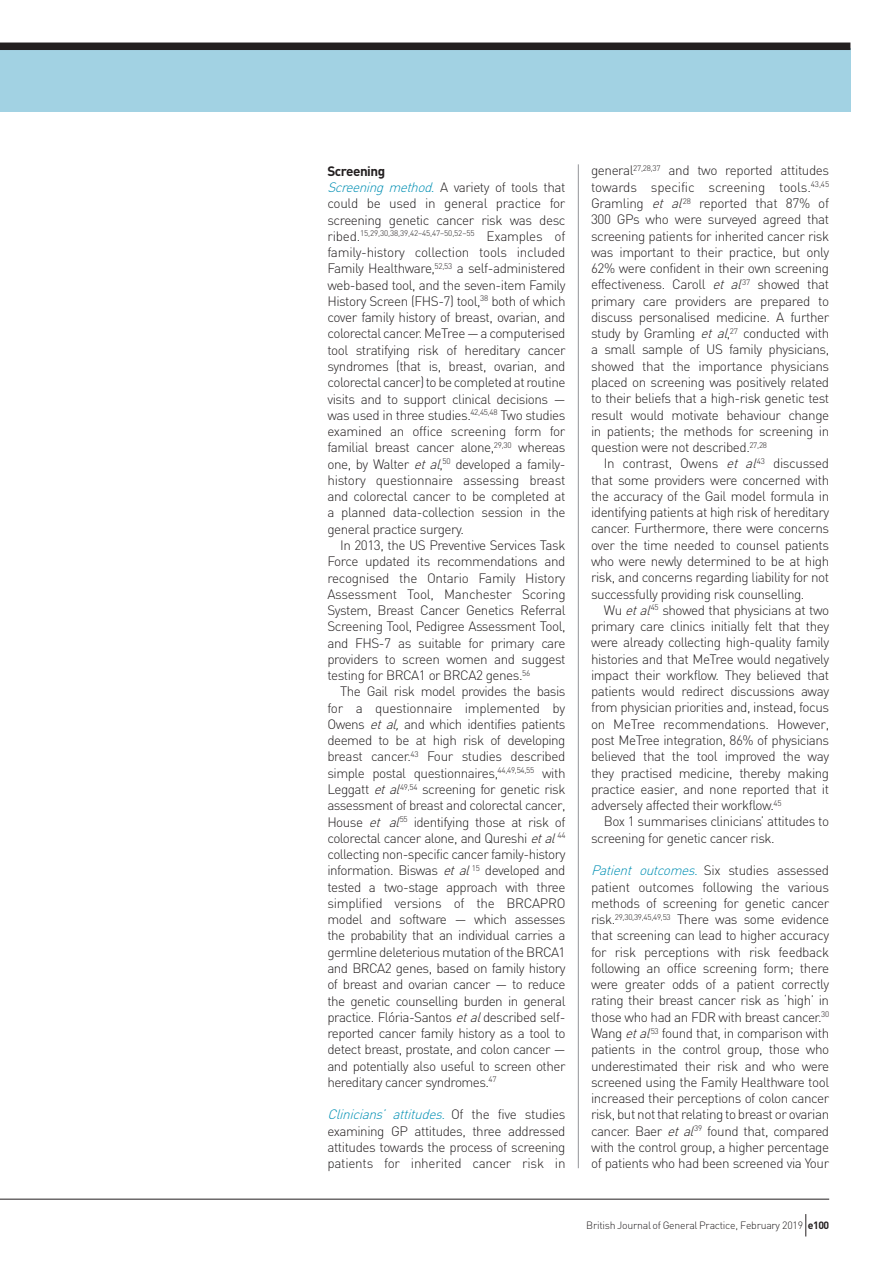
<style>
.page{position:relative;width:893px;height:1263px;background:#fff}
.page>*{position:absolute;margin:0;border:0;box-sizing:border-box;transform-origin:0 0}
.t1{font:300 13.5px/16.2px "DIN";letter-spacing:-.035em;color:#231f20;text-align:justify}
.t2{font:300 10.5px "DIN";letter-spacing:-.025em;color:#231f20}
.t3{font:300 8.1px "DIN";letter-spacing:-.015em;color:#231f20}
.s1{font-weight:700}
.s2{font-style:italic;color:#008fb3}
.s3{font-size:13.5px}
.s4{font-style:italic}
</style>
<div class="page">
<div style="left:0;top:48px;width:850px;height:64px;background:#a2d2e3"></div>
<div style="left:0;top:43px;width:850px;height:7px;background:#231f20"></div>
<hr style="left:578px;top:164px;width:1px;height:1004px;background:#939598">
<hr style="left:0;top:1199px;width:829px;height:1px;background:#231f20">
<svg style="left:805px;top:1214px;width:1px;height:22px"></svg>
<p class="t1" style="left:327px;top:163px;width:240px;text-align:left"><span class="s1">Screening<br></span><span class="s2">Screening method.</span> A variety of tools that could be used in general practice for screening genetic cancer risk was desc</p>
<p class="t3" style="left:327px;top:228px;width:240px"><span class="s3">ribed.</span>15,29,30,38,39,42–45,47–50,52–55 <span class="s3">Examples of</span></p>
<p class="t1" style="left:327px;top:244px;width:240px">family-history collection tools included Family Healthware,<sup>52,53</sup> a self-administered web-based tool, and the seven-item Family History Screen (FHS-7) tool,<sup>38</sup> both of which cover family history of breast, ovarian, and colorectal cancer. MeTree — a computerised tool stratifying risk of hereditary cancer syndromes (that is, breast, ovarian, and colorectal cancer) to be completed at routine visits and to support clinical decisions — was used in three studies.<sup>42,45,48</sup> Two studies examined an office screening form for familial breast cancer alone,<sup>29,30</sup> whereas one, by Walter <span class="s4">etal</span>,<sup>50</sup> developed a family&shy;history questionnaire assessing breast and colorectal cancer to be completed at a planned data-collection session in the general practice surgery.</p>
<p class="t1" style="left:327px;top:537px;width:240px;text-indent:13px">In 2013, the US Preventive Services Task Force updated its recommendations and recognised the Ontario Family History Assessment Tool, Manchester Scoring System, Breast Cancer Genetics Referral Screening Tool, Pedigree Assessment Tool, and FHS-7 as suitable for primary care providers to screen women and suggest testing for BRCA1 or BRCA2 genes.<sup>56</sup></p>
<p class="t1" style="left:327px;top:683px;width:240px;text-indent:13px">The Gail risk model provides the basis for a questionnaire implemented by Owens <span class="s4">etal,</span>and which identifies patients deemed to be at high risk of developing breast cancer.<sup>43</sup> Four studies described simple postal questionnaires,<sup>44,49,54,55</sup> with Leggatt <span class="s4">etal</span><sup>49,54</sup> screening for genetic risk assessment of breast and colorectal cancer, House <span class="s4">et al</span><sup>55</sup> identifying those at risk of colorectal cancer alone, and Qureshi <span class="s4">etal</span><sup>44 </sup>collecting non-specific cancer family-history information. Biswas <span class="s4">etal</span><sup>15</sup> developed and tested a two-stage approach with three simplified versions of the BRCAPRO model and software — which assesses the probability that an individual carries a germline deleterious mutation of the BRCA1 and BRCA2 genes, based on family history of breast and ovarian cancer — to reduce the genetic counselling burden in general practice. Flória-Santos <span class="s4">etal</span>described self&shy;reported cancer family history as a tool to detect breast, prostate, and colon cancer — and potentially also useful to screen other hereditary cancer syndromes.<sup>47</sup></p>
<p class="t1" style="left:327px;top:1106px;width:240px"><span class="s2">Clinicians’ attitudes.</span> O f t h e f i ve s t u d i e s examining GP attitudes, three addressed attitudes towards the process of screening patients for inherited cancer risk in</p>
<p class="t1" style="left:591px;top:162px;width:240px">general<sup>27,28,37</sup> and two reported attitudes towards specific screening tools.<sup>43,45<br></sup>Gramling <span class="s4">et al</span><sup>28</sup> reported that 87% of 300 GPs who were surveyed agreed that screening patients for inherited cancer risk was important to their practice, but only 62% were confident in their own screening effectiveness. Caroll <span class="s4">et al</span><sup>37</sup> showed that primary care providers are prepared to discuss personalised medicine. A further study by Gramling <span class="s4">etal</span>,<sup>27</sup> conducted with a small sample of US family physicians, showed that the importance physicians placed on screening was positively related to their beliefs that a high-risk genetic test result would motivate behaviour change in patients; the methods for screening in question were not described.<sup>27,28</sup></p>
<p class="t1" style="left:591px;top:455px;width:240px;text-indent:13px">In contrast, Owens <span class="s4">et al</span><sup>43</sup> discussed that some providers were concerned with the accuracy of the Gail model formula in identifying patients at high risk of hereditary cancer. Furthermore, there were concerns over the time needed to counsel patients who were newly determined to be at high risk, and concerns regarding liability for not successfully providing risk counselling.</p>
<p class="t1" style="left:591px;top:602px;width:240px;text-indent:13px">Wu <span class="s4">etal</span><sup>45</sup> showed that physicians at two primary care clinics initially felt that they were already collecting high-quality family histories and that MeTree would negatively impact their workflow. They believed that patients would redirect discussions away from physician priorities and, instead, focus on MeTree recommendations. However, post MeTree integration, 86% of physicians believed that the tool improved the way they practised medicine, thereby making practice easier, and none reported that it adversely affected their workflow.<sup>45</sup></p>
<p class="t1" style="left:591px;top:813px;width:240px;text-indent:13px">Box 1 summarises clinicians’ attitudes to screening for genetic cancer risk.</p>
<p class="t1" style="left:591px;top:862px;width:240px"><span class="s2">Patient outcomes.</span> Six studies assessed patient outcomes following the various methods of screening for genetic cancer risk.<sup>29,30,39,45,49,53</sup> There was some evidence that screening can lead to higher accuracy for risk perceptions with risk feedback following an office screening form; there were greater odds of a patient correctly rating their breast cancer risk as ‘high’ in those who had an FDR with breast cancer.<sup>30<br></sup>Wang <span class="s4">etal</span><sup>53</sup> found that, in comparison with patients in the control group, those who underestimated their risk and who were screened using the Family Healthware tool increased their perceptions of colon cancer risk, but not that relating to breast or ovarian cancer. Baer <span class="s4">etal</span><sup>39</sup> found that, compared with the control group, a higher percentage of patients who had been screened via Your</p>
<p class="t2" style="left:586px;top:1218px;width:244px">British Journal of General Practice, February 2019 <span class="s1">e100</span></p>
</div>
